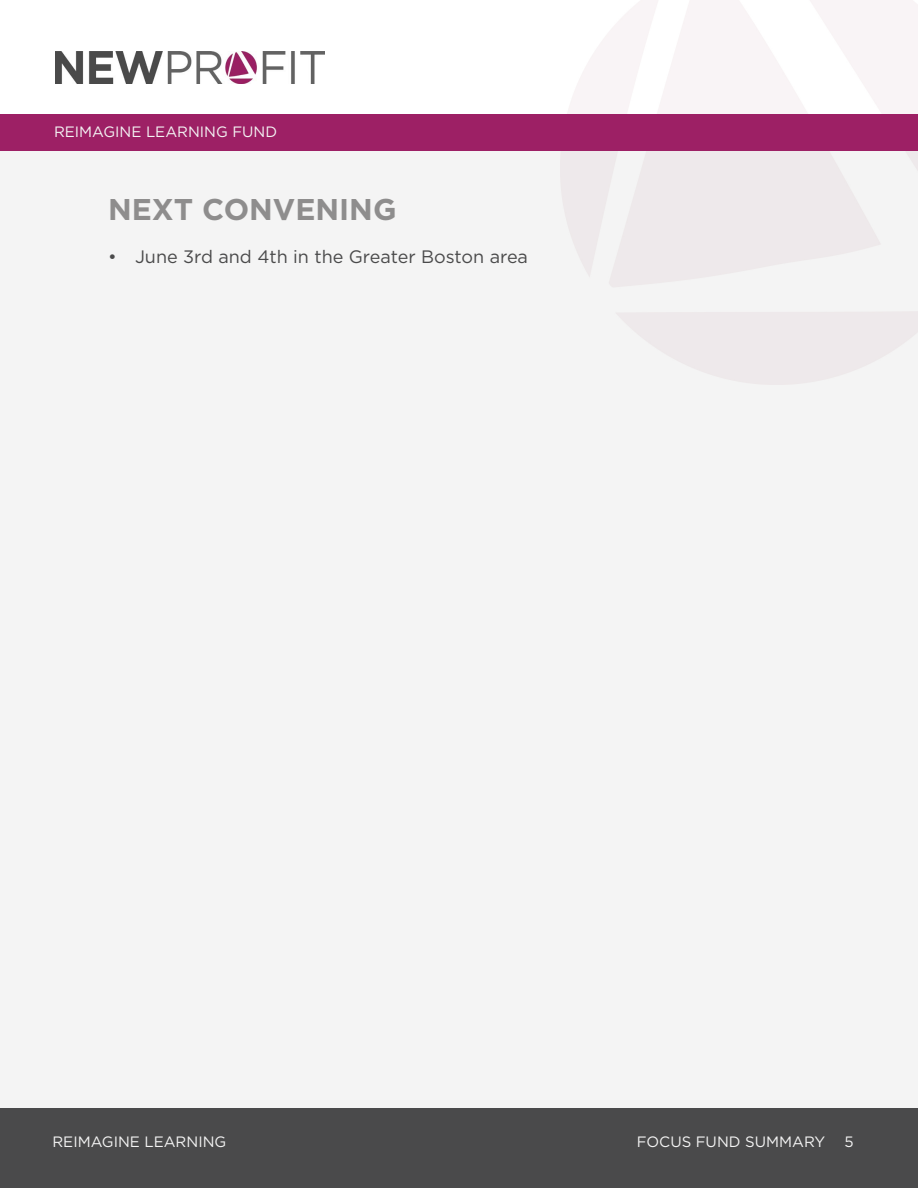
<style>
.page{position:relative;width:918px;height:1188px;background:#fff}
.page>*{position:absolute;margin:0;border:0;box-sizing:border-box;transform-origin:0 0}
.t1{font:700 30px "Gotham";color:#8e8d8d}
.t2{font:18px "Gotham";color:#4a4a4b}
.t3{font:15px "Gotham";color:#f4f4f4}
</style>
<div class="page">
<div style="left:0;top:135px;width:918px;height:993px;background:#f4f4f4"></div>
<img style="left:55px;top:52px;width:270px;height:31px">
<div style="left:0;top:114px;width:918px;height:37px;background:#9d2065"></div>
<div style="left:0;top:1108px;width:918px;height:80px;background:#4a4a4b"></div>
<p class="t3" style="left:54px;top:122px;width:225px">REIMAGINE LEARNING FUND</p>
<p class="t1" style="left:108px;top:189px;width:290px">NEXT CONVENING</p>
<p class="t2" style="left:108px;top:245px;width:422px">• June 3rd and 4th in the Greater Boston area</p>
<p class="t3" style="left:52px;top:1132px;width:175px">REIMAGINE LEARNING</p>
<p class="t3" style="left:637px;top:1132px;width:190px">FOCUS FUND SUMMARY</p>
<p class="t3" style="left:844px;top:1133px;width:11px">5</p>
</div>
